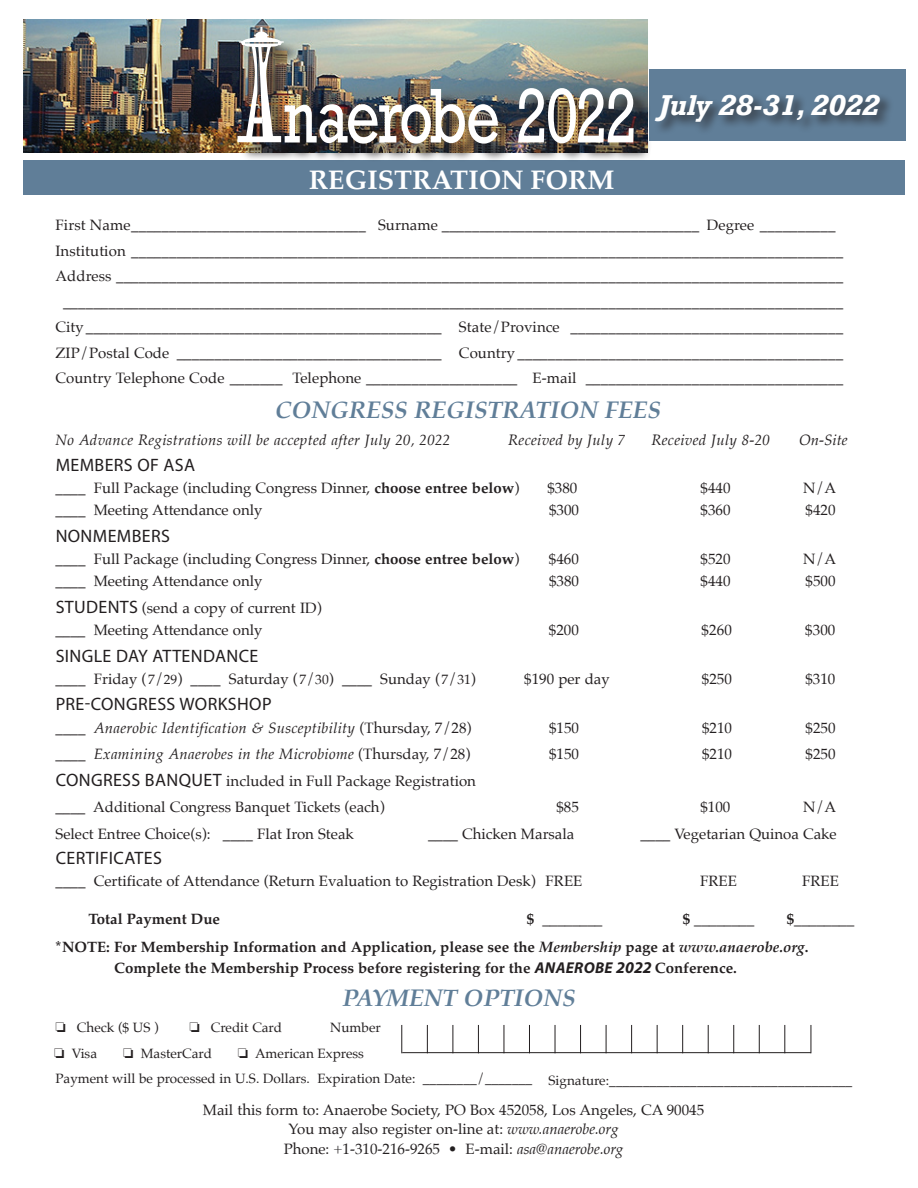
<style>
.page{position:relative;width:918px;height:1188px;background:#fff}
.page>*{position:absolute;margin:0;border:0;box-sizing:border-box;transform-origin:0 0}
.t1{font:700 27px "Palatino";color:#fff}
.t2{font:italic 700 27px "Rockwell";color:#fff}
.t3{font:italic 700 24px "Palatino";color:#607e98}
.t4{font:18px "Myriad Pro";letter-spacing:.02em;color:#231f20}
.t5{font:15px/25.5px "Palatino";color:#231f20;text-align:center}
.t6{font:700 15px/28.5px "Palatino";color:#231f20}
.t7{font:italic 15px "Palatino";letter-spacing:.02em;color:#231f20}
.t8{font:13.5px "Palatino";color:#231f20}
.s1{font-weight:700}
.s2{font-family:"Myriad Pro";font-size:18px}
.s3{font-size:13.5px}
.s4{font-style:normal}
.s5{font-style:italic}
.s6{font-family:"Myriad Pro";font-style:italic;font-size:15.75px}
.s7{font-family:"Myriad Pro";font-style:italic;font-size:16.5px}
</style>
<div class="page">
<div style="left:23px;top:160px;width:882px;height:35px;background:#607e98"></div>
<hr style="left:402px;top:1052px;width:409px;height:1px;background:#231f20">
<svg style="left:401px;top:1025px;width:1px;height:28px"></svg>
<svg style="left:427px;top:1025px;width:1px;height:27px"></svg>
<svg style="left:453px;top:1025px;width:1px;height:28px"></svg>
<svg style="left:478px;top:1025px;width:1px;height:27px"></svg>
<svg style="left:504px;top:1025px;width:1px;height:28px"></svg>
<svg style="left:529px;top:1025px;width:1px;height:27px"></svg>
<svg style="left:555px;top:1025px;width:1px;height:28px"></svg>
<svg style="left:580px;top:1025px;width:1px;height:27px"></svg>
<svg style="left:606px;top:1025px;width:1px;height:28px"></svg>
<svg style="left:631px;top:1025px;width:1px;height:27px"></svg>
<svg style="left:657px;top:1025px;width:1px;height:28px"></svg>
<svg style="left:682px;top:1025px;width:1px;height:27px"></svg>
<svg style="left:708px;top:1025px;width:1px;height:27px"></svg>
<svg style="left:733px;top:1025px;width:1px;height:27px"></svg>
<svg style="left:759px;top:1025px;width:1px;height:27px"></svg>
<svg style="left:785px;top:1025px;width:1px;height:28px"></svg>
<svg style="left:811px;top:1025px;width:1px;height:28px"></svg>
<div style="left:649px;top:69px;width:256px;height:72px;background:#607e98"></div>
<div style="left:654px;top:93px;width:240px;height:43px;background:#231f20;opacity:.75"></div>
<img style="left:23px;top:20px;width:625px;height:132px">
<div style="left:240px;top:30px;width:412px;height:132px;background:#231f20;opacity:.75"></div>
<img style="left:238px;top:27px;width:260px;height:117px">
<div style="left:254px;top:118px;width:8px;height:5px;background:#fff"></div>
<img style="left:518px;top:88px;width:116px;height:55px">
<h1 class="t1" style="left:309px;top:156px;width:307px">REGISTRATION FORM</h1>
<h1 class="t2" style="left:659px;top:88px;width:222px">July 28-31, 2022</h1>
<p class="t5" style="left:55px;top:213px;width:789px">First Name_______________________________ Surname __________________________________ Degree __________ Institution ______________________________________________________________________________________________ Address ________________________________________________________________________________________________ _______________________________________________________________________________________________________ City_______________________________________________ State/Province ____________________________________ ZIP/Postal Code ___________________________________ Country ___________________________________________ Country Telephone Code _______ Telephone ____________________ E-mail __________________________________</p>
<h2 class="t3" style="left:275px;top:390px;width:387px">CONGRESS REGISTRATION FEES</h2>
<p class="t7" style="left:56px;top:427px;width:396px">No Advance Registrations will be accepted after July 20, 2022</p>
<p class="t7" style="left:508px;top:427px;width:119px">Received by July 7</p>
<p class="t7" style="left:652px;top:427px;width:120px">Received July 8-20</p>
<p class="t7" style="left:799px;top:427px;width:50px">On-Site</p>
<p class="t4" style="left:56px;top:454px;width:141px">MEMBERS OF ASA</p>
<p class="t5" style="left:56px;top:475px;width:465px">____ Full Package (including Congress Dinner, <span class="s1">choose entree below</span>)</p>
<p class="t5" style="left:547px;top:475px;width:31px">$380</p>
<p class="t5" style="left:700px;top:475px;width:31px">$440</p>
<p class="t5" style="left:803px;top:475px;width:35px">N/A</p>
<p class="t5" style="left:56px;top:498px;width:209px">____ Meeting Attendance only</p>
<p class="t5" style="left:549px;top:498px;width:31px">$300</p>
<p class="t5" style="left:700px;top:498px;width:31px">$360</p>
<p class="t5" style="left:806px;top:498px;width:31px">$420</p>
<p class="t4" style="left:56px;top:525px;width:116px">NONMEMBERS</p>
<p class="t5" style="left:56px;top:546px;width:465px">____ Full Package (including Congress Dinner, <span class="s1">choose entree below</span>)</p>
<p class="t5" style="left:549px;top:546px;width:31px">$460</p>
<p class="t5" style="left:700px;top:546px;width:31px">$520</p>
<p class="t5" style="left:803px;top:546px;width:35px">N/A</p>
<p class="t5" style="left:56px;top:568px;width:209px">____ Meeting Attendance only</p>
<p class="t5" style="left:549px;top:568px;width:31px">$380</p>
<p class="t5" style="left:700px;top:568px;width:31px">$440</p>
<p class="t5" style="left:806px;top:568px;width:31px">$500</p>
<p class="t5" style="left:55px;top:597px;width:268px;line-height:22.2px;text-align:left"><span class="s2">STUDENTS</span> (send a copy of current ID) ____ Meeting Attendance only</p>
<p class="t5" style="left:549px;top:617px;width:31px">$200</p>
<p class="t5" style="left:701px;top:617px;width:32px">$260</p>
<p class="t5" style="left:805px;top:617px;width:32px">$300</p>
<p class="t4" style="left:56px;top:645px;width:204px">SINGLE DAY ATTENDANCE</p>
<p class="t5" style="left:56px;top:666px;width:422px">____ Friday (<span class="s3">7</span>/<span class="s3">29</span>) ____ Saturday (<span class="s3">7</span>/<span class="s3">30</span>) ____ Sunday (<span class="s3">7</span>/<span class="s3">31</span>)</p>
<p class="t5" style="left:524px;top:666px;width:87px">$190 per day</p>
<p class="t5" style="left:702px;top:666px;width:31px">$250</p>
<p class="t5" style="left:805px;top:666px;width:31px">$310</p>
<p class="t4" style="left:56px;top:693px;width:217px">PRE-CONGRESS WORKSHOP</p>
<p class="t7" style="left:56px;top:715px;width:418px"><span class="s4">____</span> Anaerobic Identification &amp; Susceptibility <span class="s4">(Thursday, 7/28)</span></p>
<p class="t5" style="left:549px;top:715px;width:31px">$150</p>
<p class="t5" style="left:702px;top:715px;width:31px">$210</p>
<p class="t5" style="left:806px;top:715px;width:31px">$250</p>
<p class="t7" style="left:56px;top:741px;width:416px"><span class="s4">____</span> Examining Anaerobes in the Microbiome <span class="s4">(Thursday, 7/28)</span></p>
<p class="t5" style="left:549px;top:741px;width:31px">$150</p>
<p class="t5" style="left:702px;top:741px;width:31px">$210</p>
<p class="t5" style="left:806px;top:741px;width:31px">$250</p>
<p class="t5" style="left:55px;top:767px;width:422px;line-height:26.7px;text-align:left"><span class="s2">CONGRESS BANQUET</span> included in Full Package Registration ____ Additional Congress Banquet Tickets (each)</p>
<p class="t5" style="left:556px;top:795px;width:24px">$85</p>
<p class="t5" style="left:700px;top:795px;width:31px">$100</p>
<p class="t5" style="left:803px;top:795px;width:35px">N/A</p>
<p class="t5" style="left:55px;top:821px;width:300px">Select Entree Choice(s): ____ Flat Iron Steak</p>
<p class="t5" style="left:428px;top:821px;width:148px">____ Chicken Marsala</p>
<p class="t5" style="left:640px;top:821px;width:198px">____ Vegetarian Quinoa Cake</p>
<p class="t4" style="left:56px;top:847px;width:108px">CERTIFICATES</p>
<p class="t5" style="left:56px;top:868px;width:528px">____ Certificate of Attendance (Return Evaluation to Registration Desk) FREE</p>
<p class="t5" style="left:700px;top:868px;width:38px">FREE</p>
<p class="t5" style="left:802px;top:868px;width:38px">FREE</p>
<p class="t6" style="left:88px;top:904px;width:133px">Total Payment Due</p>
<p class="t6" style="left:527px;top:904px;width:77px">$ ________</p>
<p class="t6" style="left:683px;top:904px;width:73px">$ ________</p>
<p class="t6" style="left:55px;top:904px;width:800px;text-indent:731px">$________ *NOTE: For Membership Information and Application, please see the <span class="s5">Membership</span> page at <span class="s5">www.anaerobe.org</span>.</p>
<p class="t6" style="left:114px;top:954px;width:624px">Complete the Membership Process before registering for the <span class="s6">ANAEROBE</span> <span class="s7">2022</span> Conference.</p>
<h2 class="t3" style="left:342px;top:978px;width:235px">PAYMENT OPTIONS</h2>
<p class="t8" style="left:56px;top:1016px;width:105px">❏ Check ($ US )</p>
<p class="t8" style="left:189px;top:1016px;width:94px">❏ Credit Card</p>
<p class="t8" style="left:330px;top:1016px;width:52px">Number</p>
<p class="t8" style="left:56px;top:1067px;width:478px">Payment will be processed in U.S. Dollars. Expiration Date: ________/_______</p>
<p class="t8" style="left:54px;top:1042px;width:45px">❏ Visa</p>
<p class="t8" style="left:123px;top:1042px;width:90px">❏ MasterCard</p>
<p class="t8" style="left:238px;top:1042px;width:128px">❏ American Express</p>
<p class="t8" style="left:549px;top:1069px;width:305px">Signature:____________________________________</p>
<p class="t5" style="left:203px;top:1100px;width:503px;line-height:19.5px">Mail this form to: Anaerobe Society, PO Box 452058, Los Angeles, CA 90045<br>You may also register on-line at: <span class="s5">www.anaerobe.org<br></span>Phone: +1-310-216-9265 • E-mail: <span class="s5">asa@anaerobe.org</span></p>
</div>
